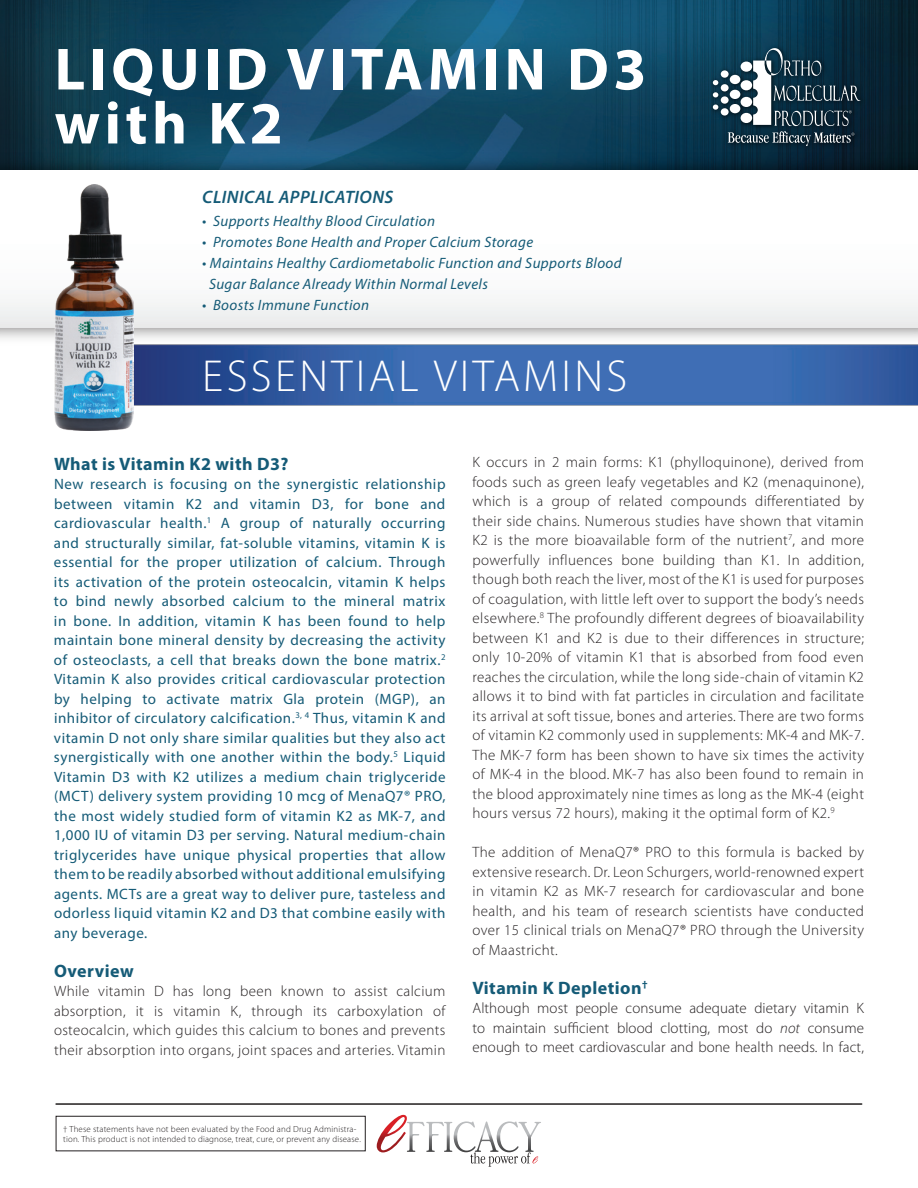
<style>
.page{position:relative;width:918px;height:1188px;background:#fff}
.page>*{position:absolute;margin:0;border:0;box-sizing:border-box;transform-origin:0 0}
.t1{font:700 60px/54px "Myriad Pro";letter-spacing:.075em;color:#fff}
.t2{font:300 45px "Myriad Pro";letter-spacing:.075em;color:#fff}
.t3{font:700 18px "Myriad Pro";letter-spacing:.025em;color:#155b77}
.t4{font:italic 600 18px "Myriad Pro";letter-spacing:.025em;color:#155b77}
.t5{font:300 15px/19.5px "Myriad Pro";letter-spacing:.025em;color:#231f20;text-align:justify}
.t6{font:15px/19.5px "Myriad Pro";letter-spacing:.035em;color:#155b77;text-align:justify}
.t7{font:italic 15px/21px "Myriad Pro";letter-spacing:.025em;color:#155b77}
.t8{font:300 8.85px/10.6px "Myriad Pro";letter-spacing:.02em;color:#231f20}
.s1{font-style:italic}
</style>
<div class="page">
<img style="left:0;top:0;width:918px;height:148px">
<img style="left:0;top:148px;width:918px;height:192px">
<div style="left:0;top:170px;width:918px;height:158px;background:#fff"></div>
<img style="left:707px;top:43px;width:161px;height:111px">
<div style="left:721px;top:70px;width:8px;height:8px;background:#fff;border-radius:50%"></div>
<div style="left:721px;top:84px;width:8px;height:7px;background:#fff;border-radius:50%"></div>
<div style="left:721px;top:96px;width:8px;height:8px;background:#fff;border-radius:50%"></div>
<div style="left:721px;top:108px;width:8px;height:8px;background:#fff;border-radius:50%"></div>
<svg style="left:713px;top:80px;width:5px;height:5px"></svg>
<svg style="left:713px;top:92px;width:5px;height:5px"></svg>
<svg style="left:713px;top:105px;width:5px;height:5px"></svg>
<svg style="left:728px;top:48px;width:133px;height:98px;background:#3c5563"></svg>
<svg style="left:377px;top:1115px;width:164px;height:52px"></svg>
<hr style="left:56px;top:1103px;width:806px;height:2px;background:#211e1e">
<img style="left:69px;top:307px;width:849px;height:124px">
<div style="left:56px;top:1116px;width:310px;height:35px;border:1px solid #231f20"></div>
<img style="left:55px;top:184px;width:79px;height:246px">
<h1 class="t1" style="left:55px;top:40px;width:594px">LIQUID VITAMIN D3 with K2</h1>
<p class="t4" style="left:202px;top:185px;width:193px">CLINICAL APPLICATIONS</p>
<p class="t7" style="left:202px;top:210px;width:234px">• Supports Healthy Blood Circulation</p>
<p class="t7" style="left:202px;top:231px;width:332px">• Promotes Bone Health and Proper Calcium Storage</p>
<p class="t7" style="left:209px;top:252px;width:414px;text-indent:-7px">• Maintains Healthy Cardiometabolic Function and Supports Blood<br>Sugar Balance Already Within Normal Levels</p>
<p class="t7" style="left:202px;top:294px;width:168px">• Boosts Immune Function</p>
<h2 class="t2" style="left:202px;top:349px;width:427px">ESSENTIAL VITAMINS</h2>
<p class="t3" style="left:54px;top:452px;width:236px">What is Vitamin K2 with D3?</p>
<p class="t6" style="left:54px;top:474px;width:393px">New research is focusing on the synergistic relationship between vitamin K2 and vitamin D3, for bone and cardiovascular health.<sup>1</sup> A group of naturally occurring and structurally similar, fat-soluble vitamins, vitamin K is essential for the proper utilization of calcium. Through its activation of the protein osteocalcin, vitamin K helps to bind newly absorbed calcium to the mineral matrix in bone. In addition, vitamin K has been found to help maintain bone mineral density by decreasing the activity of osteoclasts, a cell that breaks down the bone matrix.<sup>2<br></sup>Vitamin K also provides critical cardiovascular protection by helping to activate matrix Gla protein (MGP), an inhibitor of circulatory calcification.<sup>3,</sup> <sup>4</sup> Thus, vitamin K and vitamin D not only share similar qualities but they also act synergistically with one another within the body.<sup>5</sup> Liquid Vitamin D3 with K2 utilizes a medium chain triglyceride (MCT) delivery system providing 10 mcg of MenaQ7® PRO, the most widely studied form of vitamin K2 as MK-7, and 1,000 IU of vitamin D3 per serving. Natural medium-chain triglycerides have unique physical properties that allow them to be readily absorbed without additional emulsifying agents. MCTs are a great way to deliver pure, tasteless and odorless liquid vitamin K2 and D3 that combine easily with any beverage.</p>
<p class="t3" style="left:54px;top:959px;width:81px">Overview</p>
<p class="t5" style="left:54px;top:981px;width:393px">While vitamin D has long been known to assist calcium absorption, it is vitamin K, through its carboxylation of osteocalcin, which guides this calcium to bones and prevents their absorption into organs, joint spaces and arteries. Vitamin</p>
<p class="t5" style="left:472px;top:452px;width:393px">K occurs in 2 main forms: K1 (phylloquinone), derived from foods such as green leafy vegetables and K2 (menaquinone), which is a group of related compounds differentiated by their side chains. Numerous studies have shown that vitamin K2 is the more bioavailable form of the nutrient<sup>7</sup>, and more powerfully influences bone building than K1. In addition, though both reach the liver, most of the K1 is used for purposes of coagulation, with little left over to support the body’s needs elsewhere.<sup>8</sup> The profoundly different degrees of bioavailability between K1 and K2 is due to their differences in structure; only 10-20% of vitamin K1 that is absorbed from food even reaches the circulation, while the long side-chain of vitamin K2 allows it to bind with fat particles in circulation and facilitate its arrival at soft tissue, bones and arteries. There are two forms of vitamin K2 commonly used in supplements: MK-4 and MK-7.<br>The MK-7 form has been shown to have six times the activity of MK-4 in the blood. MK-7 has also been found to remain in the blood approximately nine times as long as the MK-4 (eight hours versus 72 hours), making it the optimal form of K2.<sup>9</sup></p>
<p class="t5" style="left:472px;top:842px;width:393px">The addition of MenaQ7® PRO to this formula is backed by extensive research. Dr. Leon Schurgers, world-renowned expert in vitamin K2 as MK-7 research for cardiovascular and bone health, and his team of research scientists have conducted over 15 clinical trials on MenaQ7® PRO through the University of Maastricht.</p>
<p class="t3" style="left:472px;top:976px;width:177px">Vitamin K Depletion<sup>†</sup></p>
<p class="t5" style="left:472px;top:998px;width:393px">Although most people consume adequate dietary vitamin K to maintain sufficient blood clotting, most do <span class="s1">not</span> consume enough to meet cardiovascular and bone health needs. In fact,</p>
<p class="t8" style="left:63px;top:1123px;width:299px">† These statements have not been evaluated by the Food and Drug Administra&shy;tion. This product is not intended to diagnose, treat, cure, or prevent any disease.</p>
</div>
